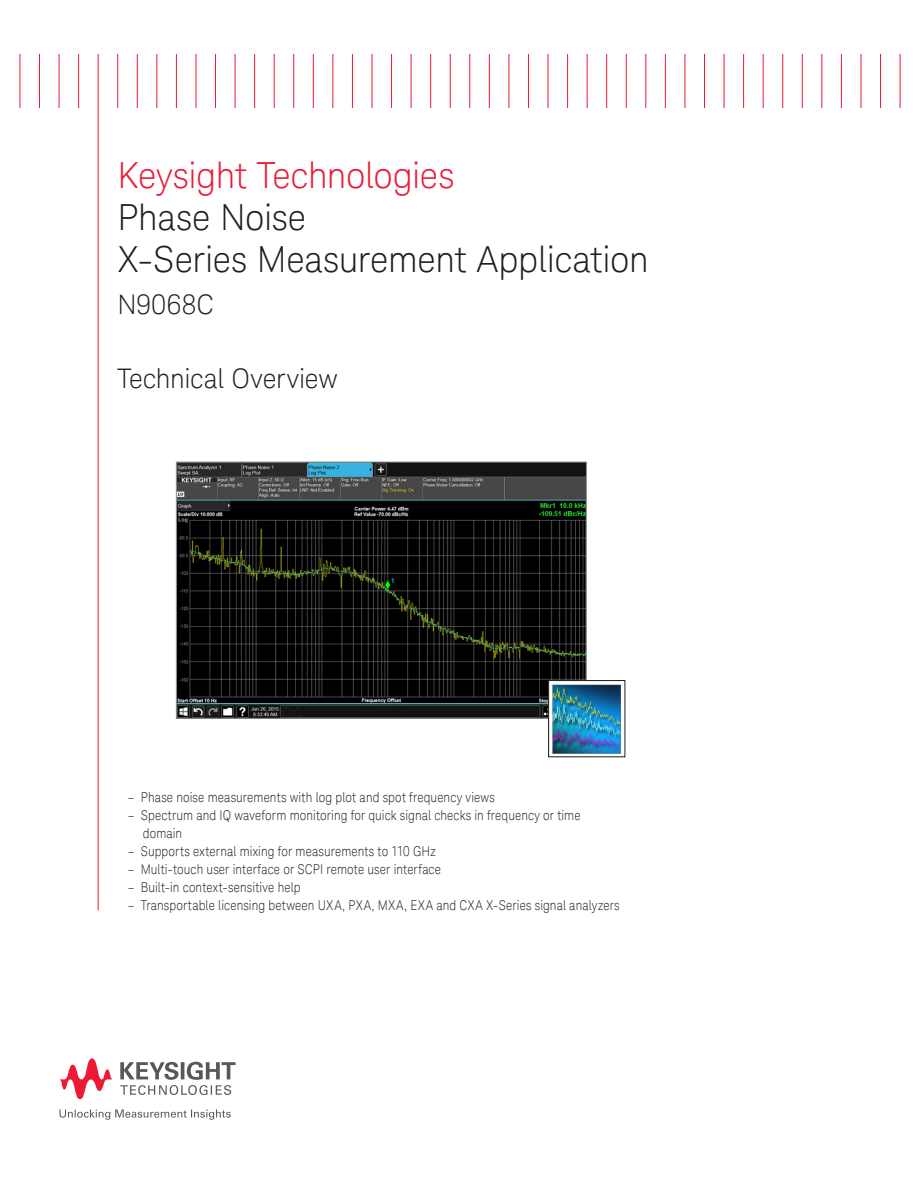
<style>
.page{position:relative;width:918px;height:1188px;background:#fff}
.page>*{position:absolute;margin:0;border:0;box-sizing:border-box;transform-origin:0 0}
.t1{font:300 36px "Keysight Sans";letter-spacing:-.01em;color:#231f20}
.t2{font:300 36px "Keysight Sans";letter-spacing:-.01em;color:#ed1a36}
.K_Title_-_Subhead{font:300 27px "Keysight Sans";letter-spacing:-.005em;color:#231f20}
.t3{font:300 13.5px/18px "Keysight Sans";letter-spacing:.01em;color:#231f20;scale:.9 1}
</style>
<div class="page">
<svg style="left:60px;top:1109px;width:171px;height:11px"></svg>
<svg style="left:120px;top:1062px;width:116px;height:33px"></svg>
<svg style="left:60px;top:1058px;width:53px;height:41px"></svg>
<hr style="left:20px;top:54px;width:1px;height:54px;background:#ed1a36">
<hr style="left:39px;top:54px;width:1px;height:54px;background:#ed1a36">
<hr style="left:59px;top:54px;width:1px;height:54px;background:#ed1a36">
<hr style="left:78px;top:54px;width:1px;height:54px;background:#ed1a36">
<hr style="left:98px;top:54px;width:1px;height:856px;background:#ed1a36">
<hr style="left:117px;top:54px;width:1px;height:54px;background:#ed1a36">
<hr style="left:137px;top:54px;width:1px;height:54px;background:#ed1a36">
<hr style="left:156px;top:54px;width:1px;height:54px;background:#ed1a36">
<hr style="left:176px;top:54px;width:1px;height:54px;background:#ed1a36">
<hr style="left:196px;top:54px;width:1px;height:54px;background:#ed1a36">
<hr style="left:215px;top:54px;width:1px;height:54px;background:#ed1a36">
<hr style="left:235px;top:54px;width:1px;height:54px;background:#ed1a36">
<hr style="left:254px;top:54px;width:1px;height:54px;background:#ed1a36">
<hr style="left:274px;top:54px;width:1px;height:54px;background:#ed1a36">
<hr style="left:293px;top:54px;width:1px;height:54px;background:#ed1a36">
<hr style="left:313px;top:54px;width:1px;height:54px;background:#ed1a36">
<hr style="left:333px;top:54px;width:1px;height:54px;background:#ed1a36">
<hr style="left:352px;top:54px;width:1px;height:54px;background:#ed1a36">
<hr style="left:372px;top:54px;width:1px;height:54px;background:#ed1a36">
<hr style="left:391px;top:54px;width:1px;height:54px;background:#ed1a36">
<hr style="left:411px;top:54px;width:1px;height:54px;background:#ed1a36">
<hr style="left:430px;top:54px;width:1px;height:54px;background:#ed1a36">
<hr style="left:450px;top:54px;width:1px;height:54px;background:#ed1a36">
<hr style="left:469px;top:54px;width:1px;height:54px;background:#ed1a36">
<hr style="left:489px;top:54px;width:1px;height:54px;background:#ed1a36">
<hr style="left:509px;top:54px;width:1px;height:54px;background:#ed1a36">
<hr style="left:528px;top:54px;width:1px;height:54px;background:#ed1a36">
<hr style="left:548px;top:54px;width:1px;height:54px;background:#ed1a36">
<hr style="left:567px;top:54px;width:1px;height:54px;background:#ed1a36">
<hr style="left:587px;top:54px;width:1px;height:54px;background:#ed1a36">
<hr style="left:606px;top:54px;width:1px;height:54px;background:#ed1a36">
<hr style="left:626px;top:54px;width:1px;height:54px;background:#ed1a36">
<hr style="left:645px;top:54px;width:1px;height:54px;background:#ed1a36">
<hr style="left:665px;top:54px;width:1px;height:54px;background:#ed1a36">
<hr style="left:685px;top:54px;width:1px;height:54px;background:#ed1a36">
<hr style="left:704px;top:54px;width:1px;height:54px;background:#ed1a36">
<hr style="left:724px;top:54px;width:1px;height:54px;background:#ed1a36">
<hr style="left:743px;top:54px;width:1px;height:54px;background:#ed1a36">
<hr style="left:763px;top:54px;width:1px;height:54px;background:#ed1a36">
<hr style="left:782px;top:54px;width:1px;height:54px;background:#ed1a36">
<hr style="left:802px;top:54px;width:1px;height:54px;background:#ed1a36">
<hr style="left:821px;top:54px;width:1px;height:54px;background:#ed1a36">
<hr style="left:841px;top:54px;width:1px;height:54px;background:#ed1a36">
<hr style="left:861px;top:54px;width:1px;height:54px;background:#ed1a36">
<hr style="left:880px;top:54px;width:1px;height:54px;background:#ed1a36">
<hr style="left:900px;top:54px;width:1px;height:54px;background:#ed1a36">
<img style="left:178px;top:464px;width:407px;height:253px">
<div style="left:176px;top:462px;width:411px;height:257px;border:1px solid #939598"></div>
<img style="left:550px;top:682px;width:71px;height:72px">
<div style="left:548px;top:680px;width:77px;height:77px;border:1px solid #231f20"></div>
<p class="t2" style="left:117px;top:155px;width:339px">Keysight Technologies</p>
<p class="t1" style="left:117px;top:197px;width:191px">Phase Noise</p>
<p class="t1" style="left:117px;top:239px;width:533px">X-Series Measurement Application</p>
<p class="K_Title_-_Subhead" style="left:117px;top:289px;width:98px">N9068C</p>
<p class="K_Title_-_Subhead" style="left:117px;top:363px;width:222px">Technical Overview</p>
<p class="t3" style="left:128px;top:789px;width:409px">– Phase noise measurements with log plot and spot frequency views</p>
<p class="t3" style="left:143px;top:807px;width:488px;text-indent:-15px">– Spectrum and IQ waveform monitoring for quick signal checks in frequency or time domain</p>
<p class="t3" style="left:128px;top:843px;width:344px">– Supports external mixing for measurements to 110 GHz</p>
<p class="t3" style="left:128px;top:861px;width:349px">– Multi-touch user interface or SCPI remote user interface</p>
<p class="t3" style="left:128px;top:879px;width:193px">– Built-in context-sensitive help</p>
<p class="t3" style="left:128px;top:897px;width:548px">– Transportable licensing between UXA, PXA, MXA, EXA and CXA X-Series signal analyzers</p>
</div>
